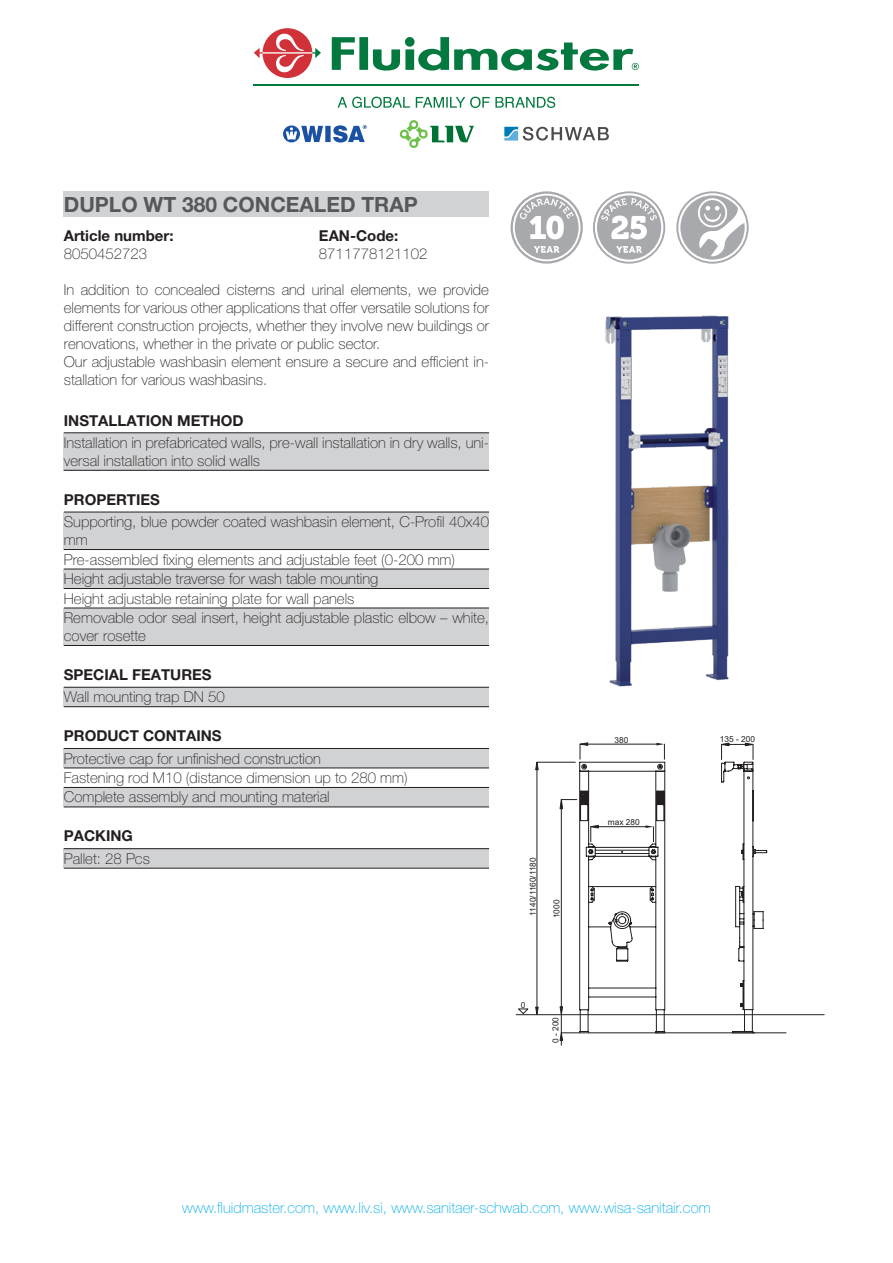
<style>
.page{position:relative;width:893px;height:1263px;background:#fff}
.page>*{position:absolute;margin:0;border:0;box-sizing:border-box;transform-origin:0 0}
.t1{font:700 21px "Helvetica Neue LT Pro";color:#57585a}
.t2{font:100 15px/18px "Helvetica Neue LT Pro";color:#231f20}
.t3{font:700 15px "Helvetica Neue LT Pro";color:#231f20}
.t4{font:100 15px "Helvetica Neue LT Pro";color:#00aeef}
.t5{font:8.25px "Arial";color:#231f20}
</style>
<div class="page">
<svg style="left:332px;top:37px;width:307px;height:34px"></svg>
<svg style="left:254px;top:28px;width:67px;height:50px"></svg>
<svg style="left:338px;top:97px;width:217px;height:11px"></svg>
<hr style="left:254px;top:84px;width:385px;height:1px;background:#04793f">
<svg style="left:283px;top:125px;width:84px;height:18px"></svg>
<svg style="left:399px;top:120px;width:75px;height:28px"></svg>
<svg style="left:504px;top:127px;width:105px;height:14px"></svg>
<img style="left:605px;top:315px;width:124px;height:372px">
<hr style="left:516px;top:1014px;width:308px;height:1px;background:#231f20">
<svg style="left:718px;top:742px;width:49px;height:290px"></svg>
<hr style="left:561px;top:1032px;width:225px;height:1px;background:#231f20">
<hr style="left:537px;top:769px;width:1px;height:238px;background:#231f20">
<svg style="left:518px;top:1008px;width:11px;height:6px"></svg>
<svg style="left:535px;top:1006px;width:4px;height:10px"></svg>
<hr style="left:537px;top:762px;width:38px;height:1px;background:#231f20">
<svg style="left:535px;top:761px;width:4px;height:9px"></svg>
<svg style="left:559px;top:742px;width:106px;height:303px"></svg>
<div style="left:64px;top:191px;width:425px;height:26px;background:#d1d2d4"></div>
<div style="left:64px;top:433px;width:425px;height:37px;background:#d1d2d4"></div>
<hr style="left:64px;top:432px;width:425px;height:1px;background:#231f20">
<hr style="left:64px;top:470px;width:425px;height:1px;background:#231f20">
<div style="left:64px;top:512px;width:425px;height:37px;background:#d1d2d4"></div>
<hr style="left:64px;top:512px;width:425px;height:1px;background:#231f20">
<hr style="left:64px;top:549px;width:425px;height:1px;background:#231f20">
<div style="left:64px;top:569px;width:425px;height:19px;background:#d1d2d4"></div>
<hr style="left:64px;top:569px;width:425px;height:1px;background:#231f20">
<hr style="left:64px;top:588px;width:425px;height:1px;background:#231f20">
<div style="left:64px;top:608px;width:425px;height:37px;background:#d1d2d4"></div>
<hr style="left:64px;top:608px;width:425px;height:1px;background:#231f20">
<hr style="left:64px;top:645px;width:425px;height:1px;background:#231f20">
<div style="left:64px;top:687px;width:425px;height:20px;background:#d1d2d4"></div>
<hr style="left:64px;top:687px;width:425px;height:1px;background:#231f20">
<hr style="left:64px;top:706px;width:425px;height:1px;background:#231f20">
<div style="left:64px;top:749px;width:425px;height:19px;background:#d1d2d4"></div>
<hr style="left:64px;top:748px;width:425px;height:1px;background:#231f20">
<hr style="left:64px;top:768px;width:425px;height:1px;background:#231f20">
<div style="left:64px;top:787px;width:425px;height:20px;background:#d1d2d4"></div>
<hr style="left:64px;top:787px;width:425px;height:1px;background:#231f20">
<hr style="left:64px;top:807px;width:425px;height:1px;background:#231f20">
<div style="left:64px;top:849px;width:425px;height:19px;background:#d1d2d4"></div>
<hr style="left:64px;top:848px;width:425px;height:1px;background:#231f20">
<hr style="left:64px;top:868px;width:425px;height:1px;background:#231f20">
<svg style="left:676px;top:191px;width:73px;height:73px"></svg>
<svg style="left:511px;top:191px;width:72px;height:73px"></svg>
<svg style="left:593px;top:191px;width:72px;height:73px"></svg>
<h1 class="t1" style="left:64px;top:191px;width:355px">DUPLO WT 380 CONCEALED TRAP</h1>
<p class="t3" style="left:64px;top:227px;width:111px">Article number:</p>
<p class="t3" style="left:319px;top:227px;width:81px">EAN-Code:</p>
<p class="t2" style="left:64px;top:245px;width:85px">8050452723</p>
<p class="t2" style="left:319px;top:245px;width:110px">8711778121102</p>
<p class="t2" style="left:64px;top:281px;width:427px">In addition to concealed cisterns and urinal elements, we provide elements for various other applications that offer versatile solutions for different construction projects, whether they involve new buildings or renovations, whether in the private or public sector.<br>Our adjustable washbasin element ensure a secure and efficient in&shy;stallation for various washbasins.</p>
<p class="t3" style="left:64px;top:411px;width:181px">INSTALLATION METHOD</p>
<p class="t2" style="left:64px;top:433px;width:427px">Installation in prefabricated walls, pre-wall installation in dry walls, uni&shy;versal installation into solid walls</p>
<p class="t3" style="left:64px;top:490px;width:98px">PROPERTIES</p>
<p class="t2" style="left:64px;top:513px;width:427px">Supporting, blue powder coated washbasin element, C-Profil 40x40 mm</p>
<p class="t2" style="left:64px;top:549px;width:427px;line-height:19.5px">Pre-assembled fixing elements and adjustable feet (0-200 mm)<br>Height adjustable traverse for wash table mounting<br>Height adjustable retaining plate for wall panels<br>Removable odor seal insert, height adjustable plastic elbow – white,</p>
<p class="t2" style="left:64px;top:627px;width:84px">cover rosette</p>
<p class="t3" style="left:64px;top:665px;width:149px">SPECIAL FEATURES</p>
<p class="t2" style="left:64px;top:688px;width:162px">Wall mounting trap DN 50</p>
<p class="t3" style="left:64px;top:727px;width:159px">PRODUCT CONTAINS</p>
<p class="t2" style="left:64px;top:748px;width:345px;line-height:19.5px">Protective cap for unfinished construction<br>Fastening rod M10 (distance dimension up to 280 mm)<br>Complete assembly and mounting material</p>
<p class="t3" style="left:64px;top:827px;width:71px">PACKING</p>
<p class="t2" style="left:64px;top:849px;width:88px">Pallet: 28 Pcs</p>
<p class="t5" style="left:527px;top:915px;width:60px;rotate:-90deg">1140/1160/1180</p>
<p class="t5" style="left:551px;top:918px;width:20px;rotate:-90deg">1000</p>
<p class="t5" style="left:521px;top:999px;width:6px">0</p>
<p class="t5" style="left:550px;top:1043px;width:27px;rotate:-90deg">0 - 200</p>
<p class="t5" style="left:614px;top:734px;width:15px">380</p>
<p class="t5" style="left:720px;top:733px;width:37px">135 - 200</p>
<p class="t5" style="left:608px;top:817px;width:33px">max 280</p>
<p class="t4" style="left:182px;top:1199px;width:530px">www.fluidmaster.com, www.liv.si, www.sanitaer-schwab.com, www.wisa-sanitair.com</p>
</div>
